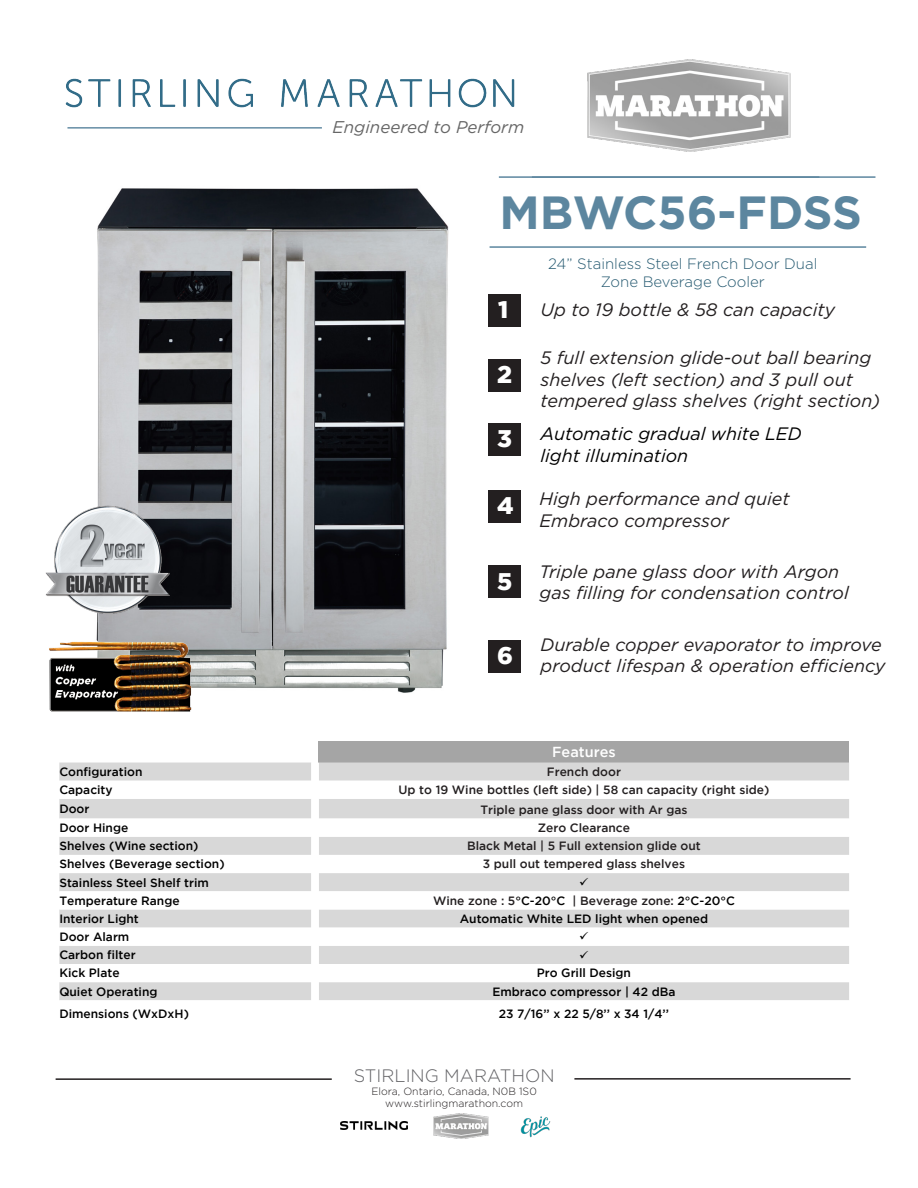
<style>
.page{position:relative;width:918px;height:1188px;background:#fff}
.page>*{position:absolute;margin:0;border:0;box-sizing:border-box;transform-origin:0 0}
.t1{font:700 46.5px "Gotham";letter-spacing:-.005em;color:#5c869f}
.t2{font:900 24px "Gotham";color:#fff}
.t3{font:italic 18px/21.6px "Gotham";color:#231f20}
.t4{font:italic 18px "Gotham";color:#000}
.t5{font:300 18px "Gotham";color:#636366}
.t6{font:italic 16.95px "Gotham";color:#666}
.t7{font:300 15px "Gotham";color:#265a71}
.t8{font:500 14.55px "Gotham";color:#fff}
.t9{font:500 12px "Gotham";color:#000}
.t10{font:500 12px "Gotham";color:#231f20}
.t11{font:300 10.5px "Gotham";color:#231f20}
.s1{color:#000}
</style>
<div class="page">
<img style="left:96px;top:188px;width:425px;height:505px">
<img style="left:588px;top:59px;width:203px;height:92px">
<hr style="left:499px;top:176px;width:376px;height:2px;background:#5c869f">
<hr style="left:490px;top:246px;width:376px;height:2px;background:#5c869f">
<img style="left:45px;top:503px;width:129px;height:114px">
<hr style="left:67px;top:127px;width:255px;height:2px;background:#5c869f">
<img style="left:65px;top:78px;width:450px;height:30px">
<div style="left:319px;top:741px;width:530px;height:22px;background:#a5a5a5"></div>
<svg style="left:59px;top:763px;width:790px;height:237px;fill:#d8d8d8"></svg>
<div style="left:489px;top:294px;width:32px;height:33px;background:#231f20"></div>
<div style="left:489px;top:359px;width:32px;height:33px;background:#231f20"></div>
<div style="left:489px;top:423px;width:32px;height:32px;background:#231f20"></div>
<div style="left:489px;top:490px;width:32px;height:32px;background:#231f20"></div>
<div style="left:489px;top:565px;width:32px;height:33px;background:#231f20"></div>
<div style="left:489px;top:640px;width:32px;height:33px;background:#231f20"></div>
<hr style="left:56px;top:1078px;width:276px;height:2px;background:#231f20">
<hr style="left:574px;top:1078px;width:277px;height:2px;background:#231f20">
<img style="left:520px;top:1116px;width:31px;height:21px">
<img style="left:433px;top:1114px;width:56px;height:25px">
<img style="left:340px;top:1122px;width:67px;height:8px">
<img style="left:49px;top:630px;width:165px;height:82px">
<svg style="left:580px;top:877px;width:8px;height:8px"></svg>
<svg style="left:580px;top:932px;width:8px;height:8px"></svg>
<svg style="left:580px;top:950px;width:8px;height:8px"></svg>
<p class="t6" style="left:333px;top:117px;width:193px">Engineered to Perform</p>
<p class="t1" style="left:500px;top:186px;width:364px">MBWC56-FDSS</p>
<p class="t7" style="left:548px;top:256px;width:271px">24” Stainless Steel French Door Dual</p>
<p class="t7" style="left:601px;top:274px;width:166px">Zone Beverage Cooler</p>
<p class="t2" style="left:498px;top:295px;width:12px">1</p>
<p class="t2" style="left:497px;top:360px;width:16px">2</p>
<p class="t2" style="left:497px;top:425px;width:16px">3</p>
<p class="t2" style="left:497px;top:492px;width:18px">4</p>
<p class="t2" style="left:497px;top:567px;width:17px">5</p>
<p class="t2" style="left:497px;top:642px;width:17px">6</p>
<p class="t3" style="left:540px;top:299px;width:296px">Up to 19 bottle &amp; 58 can capacity</p>
<p class="t3" style="left:541px;top:347px;width:341px">5 full extension glide-out ball bearing shelves (left section) and 3 pull out tempered glass shelves (right section)</p>
<p class="t4" style="left:540px;top:424px;width:263px">Automatic gradual white LED</p>
<p class="t4" style="left:540px;top:446px;width:149px">light illumination</p>
<p class="t3" style="left:540px;top:488px;width:252px">High performance and quiet<br>Embraco compressor</p>
<p class="t3" style="left:540px;top:561px;width:311px">Triple pane glass door with Argon gas filling for condensation control</p>
<p class="t3" style="left:540px;top:634px;width:346px">Durable copper evaporator to improve product lifespan &amp; operation efficiency</p>
<p class="t8" style="left:552px;top:744px;width:65px">Features</p>
<p class="t9" style="left:59px;top:765px;width:85px">Configuration</p>
<p class="t10" style="left:547px;top:765px;width:76px">French door</p>
<p class="t9" style="left:59px;top:783px;width:55px">Capacity</p>
<p class="t10" style="left:399px;top:783px;width:372px">Up to 19 Wine bottles (left side) | 58 can capacity (right side)</p>
<p class="t9" style="left:59px;top:802px;width:32px">Door</p>
<p class="t10" style="left:480px;top:803px;width:209px">Triple pane glass door with Ar gas</p>
<p class="t9" style="left:59px;top:821px;width:70px">Door Hinge</p>
<p class="t10" style="left:538px;top:821px;width:94px">Zero Clearance</p>
<p class="t9" style="left:59px;top:839px;width:141px">Shelves (Wine section)</p>
<p class="t10" style="left:467px;top:839px;width:235px">Black Metal | 5 Full extension glide out</p>
<p class="t9" style="left:59px;top:857px;width:167px">Shelves (Beverage section)</p>
<p class="t10" style="left:483px;top:857px;width:204px">3 pull out tempered glass shelves</p>
<p class="t9" style="left:59px;top:876px;width:151px">Stainless Steel Shelf trim</p>
<p class="t9" style="left:59px;top:894px;width:122px">Temperature Range</p>
<p class="t10" style="left:433px;top:894px;width:303px">Wine zone : 5<span class="s1">°C-20°C</span> | Beverage zone: <span class="s1">2°C-20°C</span></p>
<p class="t9" style="left:59px;top:912px;width:81px">Interior Light</p>
<p class="t9" style="left:460px;top:912px;width:250px">Automatic White LED light when opened</p>
<p class="t9" style="left:59px;top:930px;width:72px">Door Alarm</p>
<p class="t9" style="left:59px;top:948px;width:78px">Carbon filter</p>
<p class="t9" style="left:59px;top:966px;width:62px">Kick Plate</p>
<p class="t9" style="left:537px;top:966px;width:96px">Pro Grill Design</p>
<p class="t9" style="left:59px;top:985px;width:100px">Quiet Operating</p>
<p class="t9" style="left:492px;top:985px;width:185px">Embraco compressor | 42 dBa</p>
<p class="t9" style="left:59px;top:1007px;width:131px">Dimensions (WxDxH)</p>
<p class="t9" style="left:499px;top:1007px;width:172px">23 7/16’’ x 22 5/8’’ x 34 1/4’’</p>
<p class="t5" style="left:354px;top:1066px;width:202px">STIRLING MARATHON</p>
<p class="t11" style="left:372px;top:1085px;width:167px">Elora, Ontario, Canada, N0B 1S0</p>
<p class="t11" style="left:385px;top:1098px;width:139px">www.stirlingmarathon.com</p>
</div>
